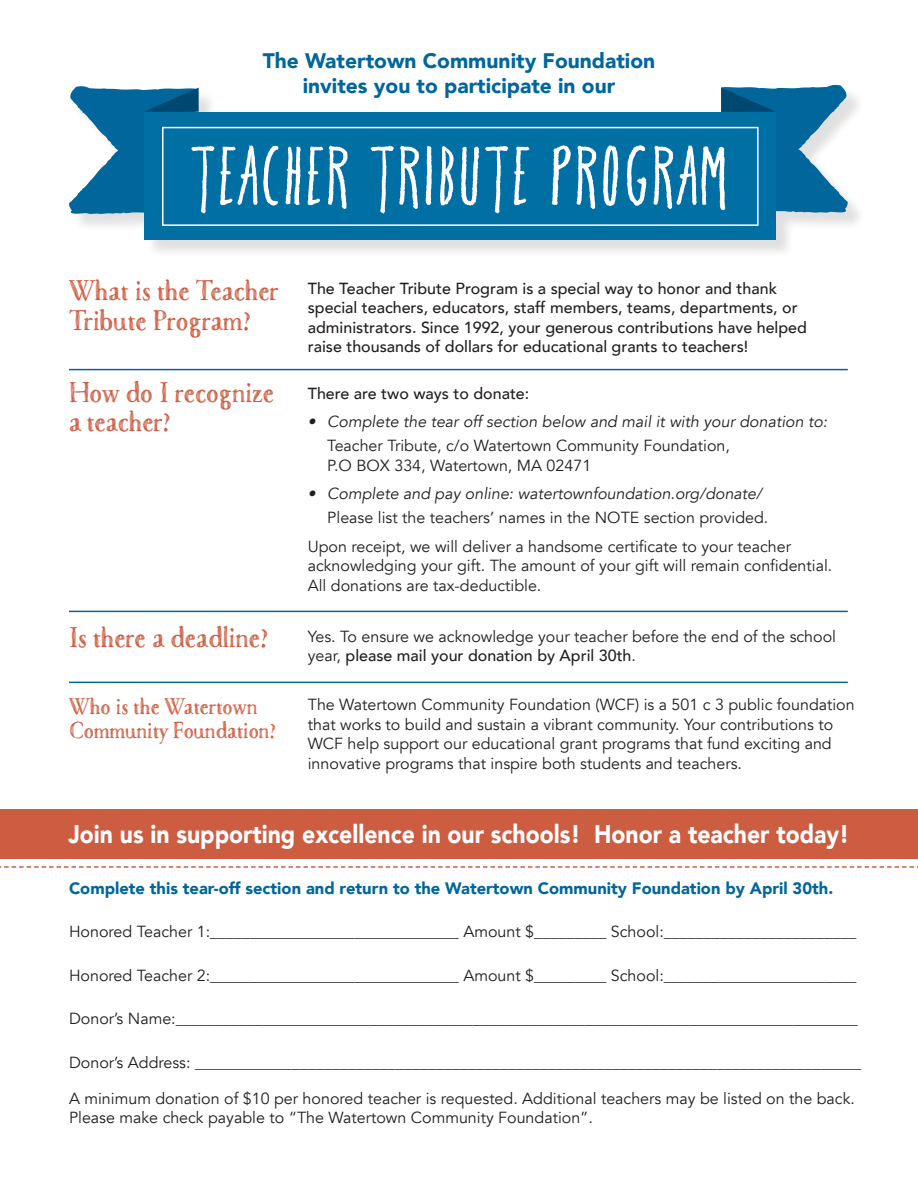
<style>
.page{position:relative;width:918px;height:1188px;background:#fff}
.page>*{position:absolute;margin:0;border:0;box-sizing:border-box;transform-origin:0 0}
.t1{font:82.5px "Frye";letter-spacing:.05em;color:#fff}
.t2{font:30px/30px "Macarons Bold Sketch";color:#cd5d41;scale:.88 1}
.t3{font:900 25.5px "Avenir";color:#fff;scale:.9 1}
.t4{font:24px/24px "Macarons Bold Sketch";color:#cd5d41;scale:.88 1}
.t5{font:900 21px/25.2px "Avenir";color:#00669b;text-align:center}
.t6{font:900 16.5px "Avenir";color:#00669b}
.t7{font:16.05px/19.5px "Avenir";color:#231f20}
.t8{font:500 16.05px/19.5px "Avenir";color:#231f20}
.t9{font:italic 16.05px "Avenir";color:#231f20}
.s1{font-weight:500}
</style>
<div class="page">
<div style="left:72px;top:88px;width:794px;height:170px;background:#231f20;opacity:.14"></div>
<div style="left:144px;top:112px;width:632px;height:127px;background:#006fa4"></div>
<div style="left:162px;top:127px;width:597px;height:99px;border:2px solid #fff"></div>
<svg style="left:721px;top:85px;width:127px;height:128px"></svg>
<svg style="left:69px;top:86px;width:130px;height:128px"></svg>
<hr style="left:69px;top:369px;width:779px;height:1px;background:#00669b">
<hr style="left:69px;top:611px;width:779px;height:1px;background:#00669b">
<hr style="left:69px;top:682px;width:779px;height:1px;background:#00669b">
<div style="left:0;top:810px;width:918px;height:49px;background:#cd5d41"></div>
<svg style="left:0;top:866px;width:918px;height:2px"></svg>
<h3 class="t5" style="left:263px;top:47px;width:394px">The Watertown Community Foundation invites you to participate in our</h3>
<h1 class="t1" style="left:191px;top:131px;width:537px">TEACHER TRIBUTE PROGRAM</h1>
<h2 class="t2" style="left:69px;top:276px;width:240px">What is the Teacher<br>Tribute Program?</h2>
<h2 class="t2" style="left:69px;top:378px;width:234px;line-height:28.5px">How do I recognize a teacher?</h2>
<p class="t8" style="left:308px;top:277px;width:501px">The Teacher Tribute Program is a special way to honor and thank special teachers, educators, staff members, teams, departments, or administrators. Since 1992, your generous contributions have helped raise thousands of dollars for educational grants to teachers!</p>
<p class="t8" style="left:308px;top:382px;width:223px">There are two ways to donate:</p>
<p class="t9" style="left:308px;top:412px;width:521px">• Complete the tear off section below and mail it with your donation to:</p>
<p class="t7" style="left:327px;top:436px;width:404px">Teacher Tribute, c/o Watertown Community Foundation,<br>P.O BOX 334, Watertown, MA 02471</p>
<p class="t9" style="left:308px;top:484px;width:456px">• Complete and pay online: watertownfoundation.org/donate/</p>
<p class="t7" style="left:308px;top:504px;width:485px;line-height:28.5px;text-align:center">Please list the teachers’ names in the NOTE section provided.<br>Upon receipt, we will deliver a handsome certificate to your teacher</p>
<p class="t7" style="left:308px;top:556px;width:526px">acknowledging your gift. The amount of your gift will remain confidential.<br>All donations are tax-deductible.</p>
<h2 class="t2" style="left:69px;top:622px;width:229px">Is there a deadline?</h2>
<p class="t7" style="left:308px;top:627px;width:530px">Yes. To ensure we acknowledge your teacher before the end of the school year, <span class="s1">please mail your donation by April 30th</span>.</p>
<h3 class="t4" style="left:69px;top:694px;width:237px">Who is the Watertown<br>Community Foundation?</h3>
<p class="t7" style="left:308px;top:695px;width:548px">The Watertown Community Foundation (WCF) is a 501 c 3 public foundation that works to build and sustain a vibrant community. Your contributions to WCF help support our educational grant programs that fund exciting and innovative programs that inspire both students and teachers.</p>
<h3 class="t3" style="left:69px;top:813px;width:869px">Join us in supporting excellence in our schools! Honor a teacher today!</h3>
<p class="t6" style="left:69px;top:874px;width:766px">Complete this tear-off section and return to the Watertown Community Foundation by April 30th.</p>
<p class="t7" style="left:69px;top:922px;width:789px">Honored Teacher 1:_______________________________ Amount $_________ School:________________________</p>
<p class="t7" style="left:69px;top:966px;width:789px">Honored Teacher 2:_______________________________ Amount $_________ School:________________________</p>
<p class="t7" style="left:69px;top:1009px;width:790px">Donor’s Name:_____________________________________________________________________________________</p>
<p class="t7" style="left:69px;top:1053px;width:794px">Donor’s Address: ___________________________________________________________________________________</p>
<p class="t7" style="left:69px;top:1089px;width:787px">A minimum donation of $10 per honored teacher is requested. Additional teachers may be listed on the back.<br>Please make check payable to “The Watertown Community Foundation”.</p>
</div>
